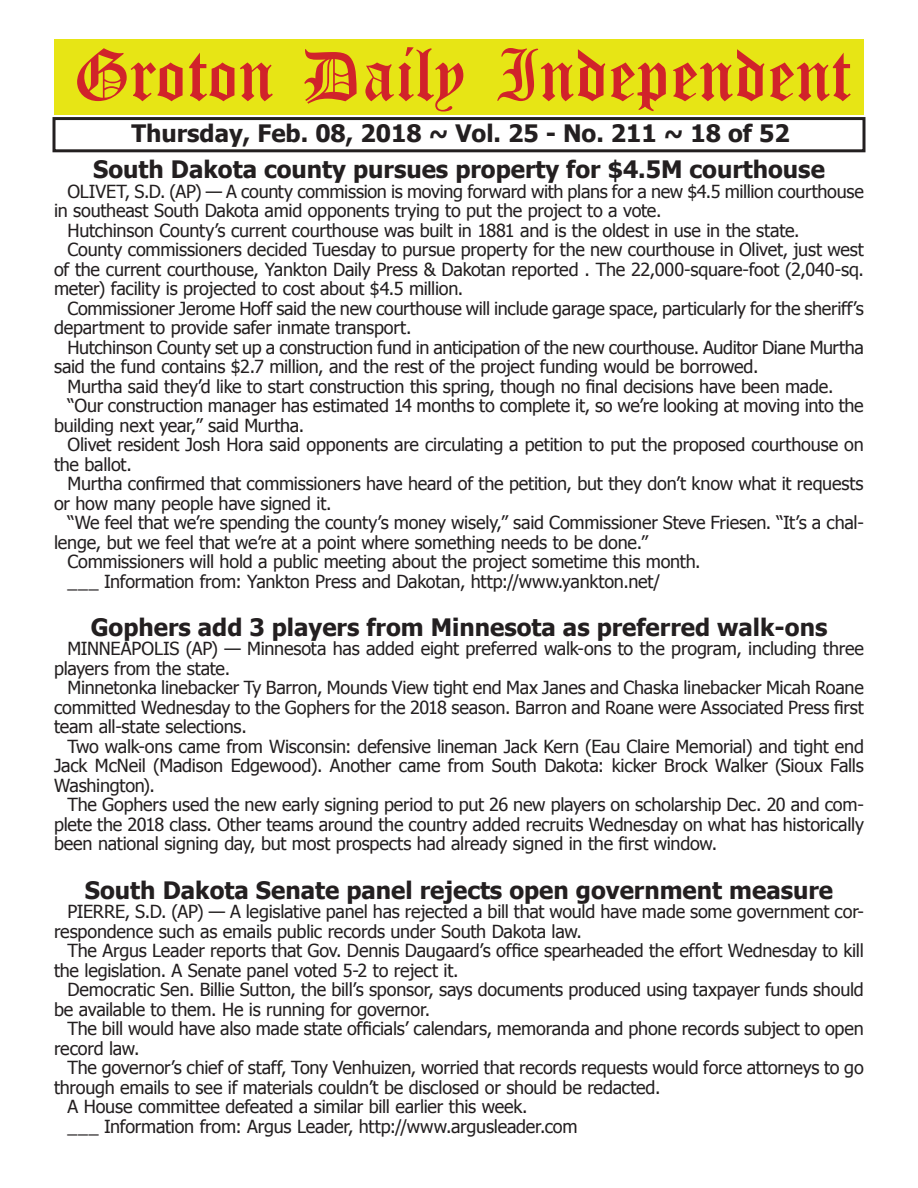
<style>
.page{position:relative;width:918px;height:1188px;background:#fff}
.page>*{position:absolute;margin:0;border:0;box-sizing:border-box;transform-origin:0 0}
.t1{font:54px "Old English Five";color:#d1232a}
.t2{font:700 24px "Tahoma";color:#231f20}
.t3{font:18px/19.5px "Tahoma";letter-spacing:-.01em;color:#231f20}
</style>
<div class="page">
<div style="left:52px;top:117px;width:814px;height:35px;border:3px solid #231f20"></div>
<div style="left:54px;top:40px;width:810px;height:75px;background:#e7e515"></div>
<h1 class="t1" style="left:73px;top:50px;width:779px">Groton Daily Independent</h1>
<h2 class="t2" style="left:131px;top:116px;width:660px">Thursday, Feb. 08, 2018 ~ Vol. 25 - No. 211 ~ 18 of 52</h2>
<h2 class="t2" style="left:93px;top:153px;width:733px">South Dakota county pursues property for $4.5M courthouse</h2>
<p class="t3" style="left:68px;top:181px;width:798px">OLIVET, S.D. (AP) — A county commission is moving forward with plans for a new $4.5 million courthouse</p>
<p class="t3" style="left:54px;top:200px;width:609px">in southeast South Dakota amid opponents trying to put the project to a vote.</p>
<p class="t3" style="left:68px;top:220px;width:734px">Hutchinson County’s current courthouse was built in 1881 and is the oldest in use in the state.</p>
<p class="t3" style="left:68px;top:239px;width:798px">County commissioners decided Tuesday to pursue property for the new courthouse in Olivet, just west</p>
<p class="t3" style="left:54px;top:259px;width:811px">of the current courthouse, Yankton Daily Press &amp; Dakotan reported . The 22,000-square-foot (2,040-sq.</p>
<p class="t3" style="left:54px;top:278px;width:411px">meter) facility is projected to cost about $4.5 million.</p>
<p class="t3" style="left:68px;top:298px;width:798px">Commissioner Jerome Hoff said the new courthouse will include garage space, particularly for the sheriff’s</p>
<p class="t3" style="left:54px;top:317px;width:359px">department to provide safer inmate transport.</p>
<p class="t3" style="left:68px;top:337px;width:798px">Hutchinson County set up a construction fund in anticipation of the new courthouse. Auditor Diane Murtha</p>
<p class="t3" style="left:54px;top:356px;width:706px">said the fund contains $2.7 million, and the rest of the project funding would be borrowed.</p>
<p class="t3" style="left:68px;top:376px;width:767px">Murtha said they’d like to start construction this spring, though no final decisions have been made.</p>
<p class="t3" style="left:68px;top:395px;width:798px">“Our construction manager has estimated 14 months to complete it, so we’re looking at moving into the</p>
<p class="t3" style="left:54px;top:415px;width:252px">building next year,” said Murtha.</p>
<p class="t3" style="left:68px;top:434px;width:798px">Olivet resident Josh Hora said opponents are circulating a petition to put the proposed courthouse on</p>
<p class="t3" style="left:54px;top:453px;width:79px">the ballot.</p>
<p class="t3" style="left:68px;top:473px;width:798px">Murtha confirmed that commissioners have heard of the petition, but they don’t know what it requests</p>
<p class="t3" style="left:54px;top:492px;width:279px">or how many people have signed it.</p>
<p class="t3" style="left:68px;top:512px;width:798px">“We feel that we’re spending the county’s money wisely,” said Commissioner Steve Friesen. “It’s a chal-</p>
<p class="t3" style="left:54px;top:531px;width:596px">lenge, but we feel that we’re at a point where something needs to be done.”</p>
<p class="t3" style="left:68px;top:551px;width:635px">Commissioners will hold a public meeting about the project sometime this month.</p>
<p class="t3" style="left:68px;top:570px;width:594px">___ Information from: Yankton Press and Dakotan, http://www.yankton.net/</p>
<h2 class="t2" style="left:91px;top:610px;width:738px">Gophers add 3 players from Minnesota as preferred walk-ons</h2>
<p class="t3" style="left:54px;top:638px;width:811px;text-indent:14px">MINNEAPOLIS (AP) — Minnesota has added eight preferred walk-ons to the program, including three players from the state.</p>
<p class="t3" style="left:54px;top:677px;width:811px;text-align:justify;text-indent:14px">Minnetonka linebacker Ty Barron, Mounds View tight end Max Janes and Chaska linebacker Micah Roane committed Wednesday to the Gophers for the 2018 season. Barron and Roane were Associated Press first team all-state selections.</p>
<p class="t3" style="left:54px;top:736px;width:812px;text-align:justify;text-indent:14px">Two walk-ons came from Wisconsin: defensive lineman Jack Kern (Eau Claire Memorial) and tight end Jack McNeil (Madison Edgewood). Another came from South Dakota: kicker Brock Walker (Sioux Falls Washington).</p>
<p class="t3" style="left:54px;top:794px;width:812px;text-align:justify;text-indent:14px">The Gophers used the new early signing period to put 26 new players on scholarship Dec. 20 and com&shy;plete the 2018 class. Other teams around the country added recruits Wednesday on what has historically been national signing day, but most prospects had already signed in the first window.</p>
<h2 class="t2" style="left:85px;top:873px;width:750px">South Dakota Senate panel rejects open government measure</h2>
<p class="t3" style="left:54px;top:901px;width:812px;text-indent:14px">PIERRE, S.D. (AP) — A legislative panel has rejected a bill that would have made some government cor&shy;respondence such as emails public records under South Dakota law.</p>
<p class="t3" style="left:54px;top:940px;width:811px;text-indent:14px">The Argus Leader reports that Gov. Dennis Daugaard’s office spearheaded the effort Wednesday to kill the legislation. A Senate panel voted 5-2 to reject it.</p>
<p class="t3" style="left:54px;top:979px;width:811px;text-indent:14px">Democratic Sen. Billie Sutton, the bill’s sponsor, says documents produced using taxpayer funds should be available to them. He is running for governor.</p>
<p class="t3" style="left:54px;top:1018px;width:811px;text-indent:14px">The bill would have also made state officials’ calendars, memoranda and phone records subject to open record law.</p>
<p class="t3" style="left:68px;top:1057px;width:798px">The governor’s chief of staff, Tony Venhuizen, worried that records requests would force attorneys to go</p>
<p class="t3" style="left:54px;top:1077px;width:608px">through emails to see if materials couldn’t be disclosed or should be redacted.</p>
<p class="t3" style="left:68px;top:1096px;width:462px">A House committee defeated a similar bill earlier this week.</p>
<p class="t3" style="left:68px;top:1116px;width:512px">___ Information from: Argus Leader, http://www.argusleader.com</p>
</div>
